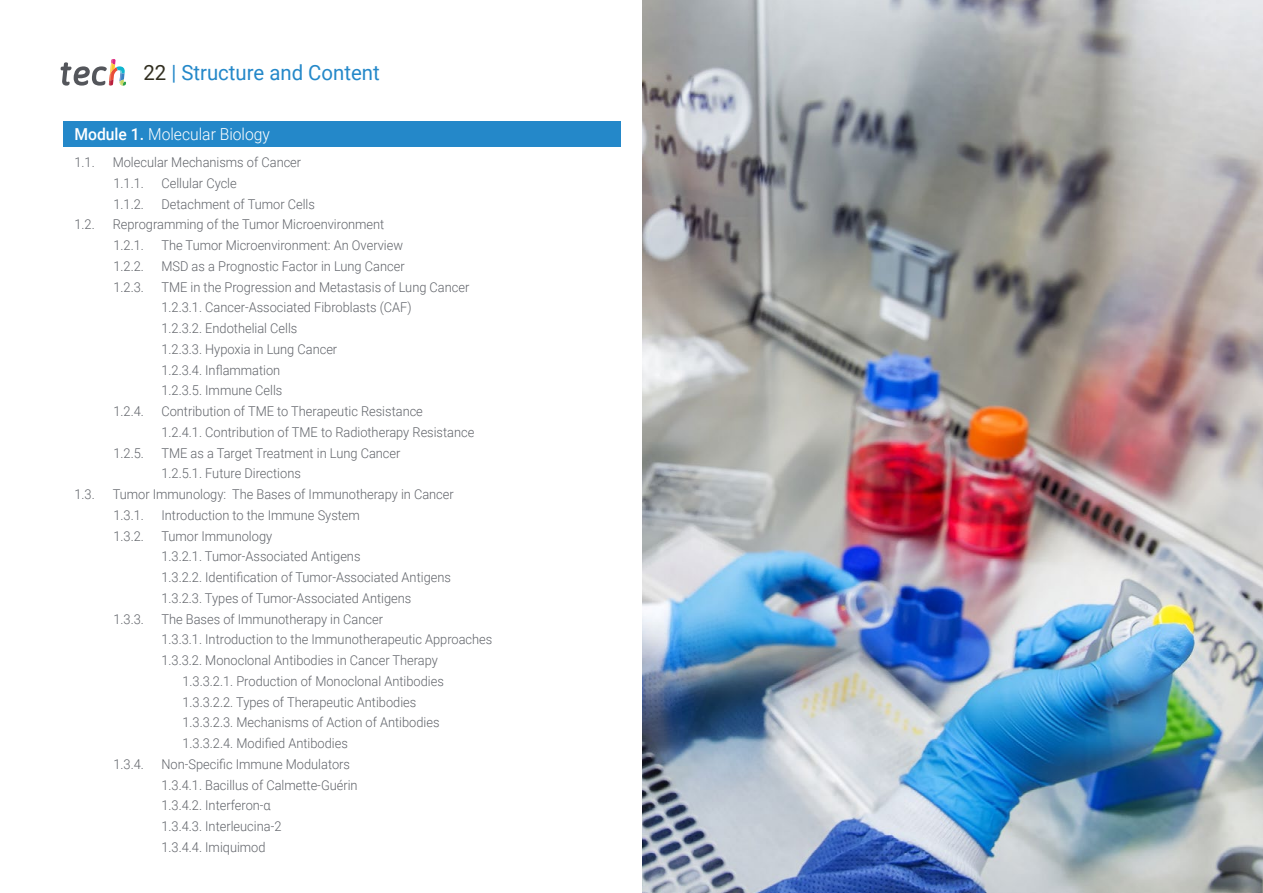
<style>
.page{position:relative;width:1263px;height:893px;background:#fff}
.page>*{position:absolute;margin:0;border:0;box-sizing:border-box;transform-origin:0 0}
.t1{font:21px "Roboto";color:#2488c9}
.t2{font:300 16.5px "Roboto";color:#fff;scale:.95 1}
.t3{font:300 13.5px/20.7px "Roboto";color:#61646a;scale:.95 1}
.s1{color:#312e20}
.s2{font-weight:500}
</style>
<div class="page">
<svg style="left:61px;top:59px;width:65px;height:27px"></svg>
<div style="left:63px;top:121px;width:558px;height:25px;background:#2488c9"></div>
<img style="left:642px;top:0;width:621px;height:893px">
<h1 class="t1" style="left:144px;top:57px;width:238px"><span class="s1">22</span> | Structure and Content</h1>
<p class="t2" style="left:74px;top:123px;width:207px"><span class="s2">Module 1.</span> Molecular Biology</p>
<p class="t3" style="left:74px;top:151px;width:23px">1.1.</p>
<p class="t3" style="left:113px;top:151px;width:200px">Molecular Mechanisms of Cancer<br>1.1.1.</p>
<p class="t3" style="left:161px;top:172px;width:81px">Cellular Cycle</p>
<p class="t3" style="left:113px;top:193px;width:34px">1.1.2.</p>
<p class="t3" style="left:161px;top:193px;width:163px">Detachment of Tumor Cells</p>
<p class="t3" style="left:74px;top:214px;width:23px">1.2.</p>
<p class="t3" style="left:113px;top:214px;width:287px">Reprogramming of the Tumor Microenvironment<br>1.2.1.</p>
<p class="t3" style="left:161px;top:234px;width:256px">The Tumor Microenvironment: An Overview</p>
<p class="t3" style="left:113px;top:255px;width:34px">1.2.2.</p>
<p class="t3" style="left:161px;top:255px;width:257px">MSD as a Prognostic Factor in Lung Cancer</p>
<p class="t3" style="left:113px;top:276px;width:34px">1.2.3.</p>
<p class="t3" style="left:161px;top:276px;width:326px">TME in the Progression and Metastasis of Lung Cancer 1.2.3.1. Cancer-Associated Fibroblasts (CAF)<br>1.2.3.2. Endothelial Cells<br>1.2.3.3. Hypoxia in Lung Cancer<br>1.2.3.4. Inflammation<br>1.2.3.5. Immune Cells</p>
<p class="t3" style="left:113px;top:400px;width:34px">1.2.4.</p>
<p class="t3" style="left:161px;top:400px;width:331px">Contribution of TME to Therapeutic Resistance<br>1.2.4.1. Contribution of TME to Radiotherapy Resistance</p>
<p class="t3" style="left:113px;top:442px;width:34px">1.2.5.</p>
<p class="t3" style="left:161px;top:442px;width:253px">TME as a Target Treatment in Lung Cancer<br>1.2.5.1. Future Directions</p>
<p class="t3" style="left:74px;top:483px;width:23px">1.3.</p>
<p class="t3" style="left:113px;top:483px;width:361px">Tumor Immunology: The Bases of Immunotherapy in Cancer<br>1.3.1.</p>
<p class="t3" style="left:161px;top:504px;width:210px">Introduction to the Immune System</p>
<p class="t3" style="left:113px;top:525px;width:34px">1.3.2.</p>
<p class="t3" style="left:161px;top:525px;width:306px">Tumor Immunology<br>1.3.2.1. Tumor-Associated Antigens<br>1.3.2.2. Identification of Tumor-Associated Antigens 1.3.2.3. Types of Tumor-Associated Antigens</p>
<p class="t3" style="left:113px;top:608px;width:34px">1.3.3.</p>
<p class="t3" style="left:161px;top:608px;width:235px">The Bases of Immunotherapy in Cancer</p>
<p class="t3" style="left:161px;top:629px;width:350px">1.3.3.1. Introduction to the Immunotherapeutic Approaches</p>
<p class="t3" style="left:161px;top:649px;width:293px">1.3.3.2. Monoclonal Antibodies in Cancer Therapy</p>
<p class="t3" style="left:182px;top:670px;width:277px">1.3.3.2.1. Production of Monoclonal Antibodies</p>
<p class="t3" style="left:182px;top:691px;width:248px">1.3.3.2.2. Types of Therapeutic Antibodies</p>
<p class="t3" style="left:182px;top:712px;width:272px">1.3.3.2.3. Mechanisms of Action of Antibodies</p>
<p class="t3" style="left:182px;top:732px;width:176px">1.3.3.2.4. Modified Antibodies</p>
<p class="t3" style="left:113px;top:753px;width:34px">1.3.4.</p>
<p class="t3" style="left:161px;top:753px;width:208px">Non-Specific Immune Modulators<br>1.3.4.1. Bacillus of Calmette-Guérin<br>1.3.4.2. Interferon-α<br>1.3.4.3. Interleucina-2<br>1.3.4.4. Imiquimod</p>
</div>
